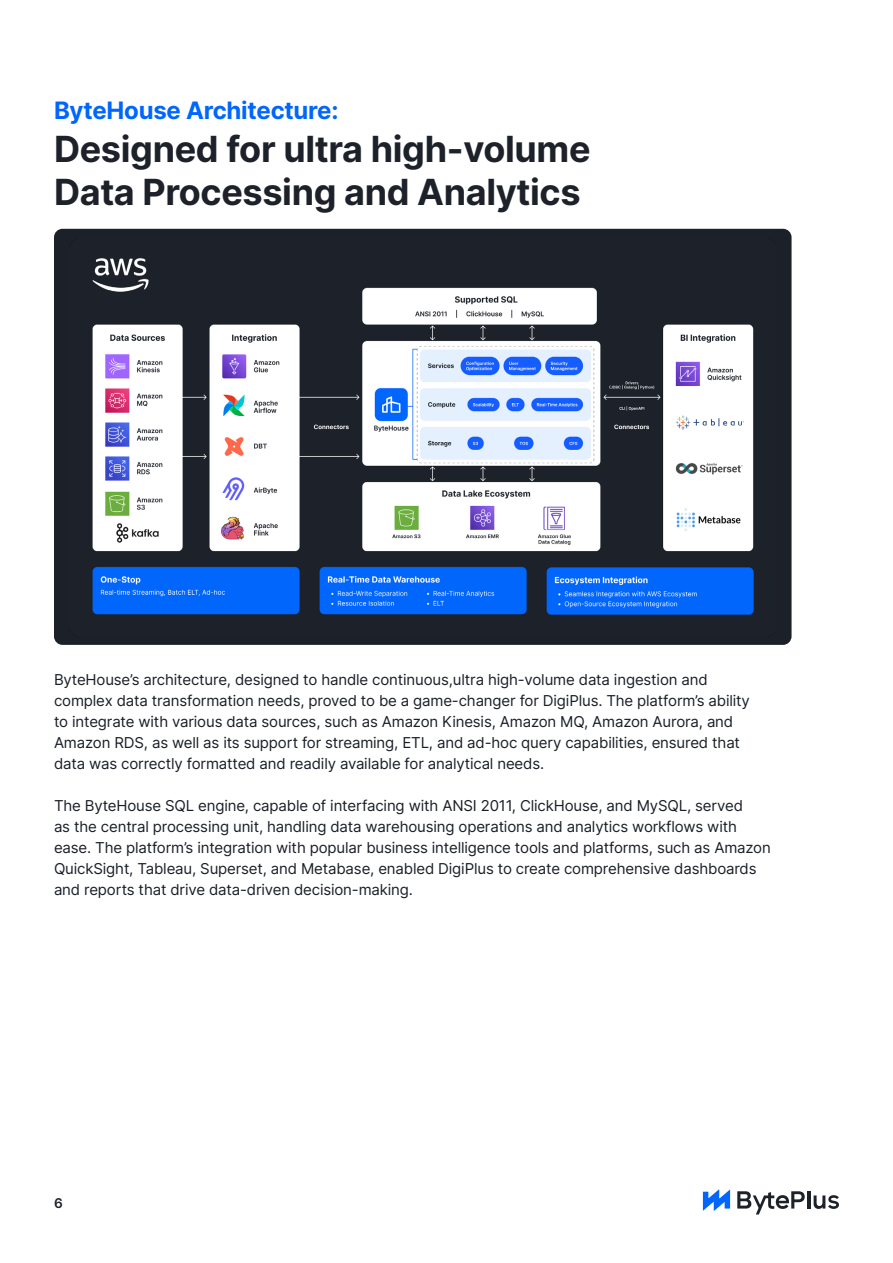
<style>
.page{position:relative;width:893px;height:1263px;background:#fff}
.page>*{position:absolute;margin:0;border:0;box-sizing:border-box;transform-origin:0 0}
.t1{font:700 36px/43.2px "Inter";letter-spacing:-.01em;color:#1d2129}
.t2{font:700 24px "Inter";letter-spacing:-.01em;color:#0066fc}
.t3{font:15px/21px "Inter";letter-spacing:-.01em;color:#1a1f27}
.t4{font:600 13.5px "Inter";color:#1d2129}
</style>
<div class="page">
<svg style="left:737px;top:1191px;width:68px;height:23px"></svg>
<hr style="left:807px;top:1191px;width:3px;height:17px;background:#1d2129">
<svg style="left:814px;top:1195px;width:25px;height:14px"></svg>
<svg style="left:703px;top:1189px;width:27px;height:22px"></svg>
<div style="left:54px;top:229px;width:737px;height:416px;background:#1c2129;border-radius:9px"></div>
<img style="left:92px;top:258px;width:662px;height:357px">
<p class="t2" style="left:54px;top:93px;width:286px">ByteHouse Architecture:</p>
<p class="t1" style="left:54px;top:127px;width:538px">Designed for ultra high-volume<br>Data Processing and Analytics</p>
<p class="t3" style="left:54px;top:669px;width:697px">ByteHouse’s architecture, designed to handle continuous,ultra high-volume data ingestion and complex data transformation needs, proved to be a game-changer for DigiPlus. The platform’s ability to integrate with various data sources, such as Amazon Kinesis, Amazon MQ, Amazon Aurora, and Amazon RDS, as well as its support for streaming, ETL, and ad-hoc query capabilities, ensured that data was correctly formatted and readily available for analytical needs.</p>
<p class="t3" style="left:54px;top:795px;width:718px">The ByteHouse SQL engine, capable of interfacing with ANSI 2011, ClickHouse, and MySQL, served<br>as the central processing unit, handling data warehousing operations and analytics workflows with ease. The platform’s integration with popular business intelligence tools and platforms, such as Amazon QuickSight, Tableau, Superset, and Metabase, enabled DigiPlus to create comprehensive dashboards and reports that drive data-driven decision-making.</p>
<p class="t4" style="left:54px;top:1193px;width:10px">6</p>
</div>
